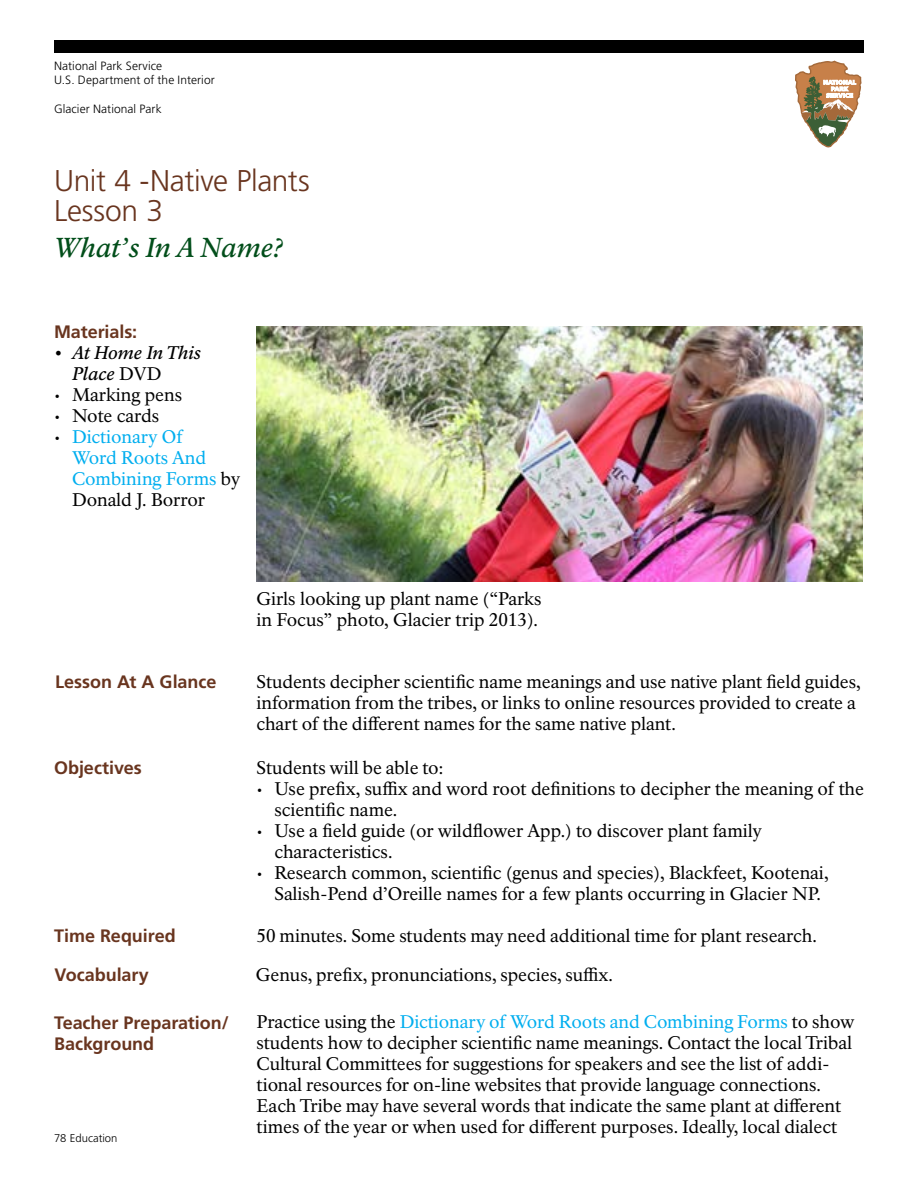
<style>
.page{position:relative;width:918px;height:1188px;background:#fff}
.page>*{position:absolute;margin:0;border:0;box-sizing:border-box;transform-origin:0 0}
.Title{font:300 30px "Frutiger LT Std";letter-spacing:-.01em;color:#69351f}
.t1{font:italic 27px "NPS Rawlinson OT Med";color:#024e1a}
.t2{font:18px/21px "NPS Rawlinson OT";letter-spacing:-.005em;color:#000}
.Section_Head_Lessons{font:700 18px/21px "Frutiger LT Std";color:#69351f}
.t3{font:18px/21px "NPS Rawlinson OT";letter-spacing:-.005em;color:#00aeef}
.t4{font:italic 18px/21px "NPS Rawlinson OT Med";color:#000}
.NPS_Identity____8_9{font:300 12px "Frutiger LT Std";letter-spacing:.01em;color:#000}
.t5{font:300 11.25px "Frutiger LT Std";color:#000}
.s1{font-family:"NPS Rawlinson OT";font-style:normal}
.s2{font-family:"NPS Rawlinson OT Old";font-size:14.25px}
.s3{font-family:"NPS Rawlinson OT Old";font-size:14.25px;color:#000}
.s4{color:#000}
.s5{color:#00aeef}
</style>
<div class="page">
<img style="left:257px;top:326px;width:606px;height:255px">
<div style="left:54px;top:40px;width:810px;height:13px;background:#000"></div>
<svg style="left:795px;top:61px;width:67px;height:87px"></svg>
<p class="NPS_Identity____8_9" style="left:54px;top:59px;width:110px">National Park Service</p>
<p class="NPS_Identity____8_9" style="left:54px;top:74px;width:162px">U.S. Department of the Interior</p>
<p class="NPS_Identity____8_9" style="left:54px;top:102px;width:109px">Glacier National Park</p>
<p class="Title" style="left:54px;top:163px;width:257px">Unit 4 -Native Plants</p>
<p class="Title" style="left:54px;top:193px;width:111px">Lesson 3</p>
<p class="t1" style="left:54px;top:232px;width:231px">What’s In A Name?</p>
<p class="Section_Head_Lessons" style="left:54px;top:321px;width:85px">Materials:</p>
<p class="t4" style="left:72px;top:342px;width:131px;text-indent:-18px">• At Home In This<br>Place <span class="s1">DVD</span></p>
<p class="t2" style="left:54px;top:384px;width:130px"><span class="s2">•</span> Marking pens</p>
<p class="t2" style="left:54px;top:405px;width:107px"><span class="s2">•</span> Note cards</p>
<p class="t3" style="left:72px;top:426px;width:170px;text-indent:-18px"><span class="s3">•</span> Dictionary Of<br>Word Roots And<br>Combining Forms <span class="s4">by<br>Donald J. Borror</span></p>
<p class="t2" style="left:256px;top:589px;width:286px">Girls looking up plant name (“Parks in Focus” photo, Glacier trip 2013).</p>
<p class="Section_Head_Lessons" style="left:55px;top:672px;width:163px">Lesson At A Glance</p>
<p class="t2" style="left:256px;top:672px;width:606px">Students decipher scientific name meanings and use native plant field guides, information from the tribes, or links to online resources provided to create a chart of the different names for the same native plant.</p>
<p class="Section_Head_Lessons" style="left:54px;top:757px;width:89px">Objectives</p>
<p class="t2" style="left:256px;top:758px;width:188px">Students will be able to:</p>
<p class="t2" style="left:274px;top:779px;width:591px;text-indent:-18px"><span class="s2">•</span> Use prefix, suffix and word root definitions to decipher the meaning of the scientific name.</p>
<p class="t2" style="left:274px;top:821px;width:489px;text-indent:-18px"><span class="s2">•</span> Use a field guide (or wildflower App.) to discover plant family characteristics.</p>
<p class="t2" style="left:256px;top:863px;width:574px;text-align:center"><span class="s2">•</span> Research common, scientific (genus and species), Blackfeet, Kootenai,<br>Salish-Pend d’Oreille names for a few plants occurring in Glacier NP.</p>
<p class="Section_Head_Lessons" style="left:54px;top:925px;width:123px">Time Required</p>
<p class="t2" style="left:256px;top:925px;width:562px">50 minutes. Some students may need additional time for plant research.</p>
<p class="Section_Head_Lessons" style="left:55px;top:964px;width:96px">Vocabulary</p>
<p class="t2" style="left:256px;top:964px;width:359px">Genus, prefix, pronunciations, species, suffix.</p>
<p class="t2" style="left:257px;top:1011px;width:599px">Practice using the <span class="s5">Dictionary of Word Roots and Combining Forms</span> to show students how to decipher scientific name meanings. Contact the local Tribal Cultural Committees for suggestions for speakers and see the list of addi&shy;tional resources for on-line websites that provide language connections.<br>Each Tribe may have several words that indicate the same plant at different times of the year or when used for different purposes. Ideally, local dialect</p>
<p class="Section_Head_Lessons" style="left:54px;top:1012px;width:176px">Teacher Preparation/<br>Background</p>
<p class="t5" style="left:54px;top:1132px;width:65px">78 Education</p>
</div>
